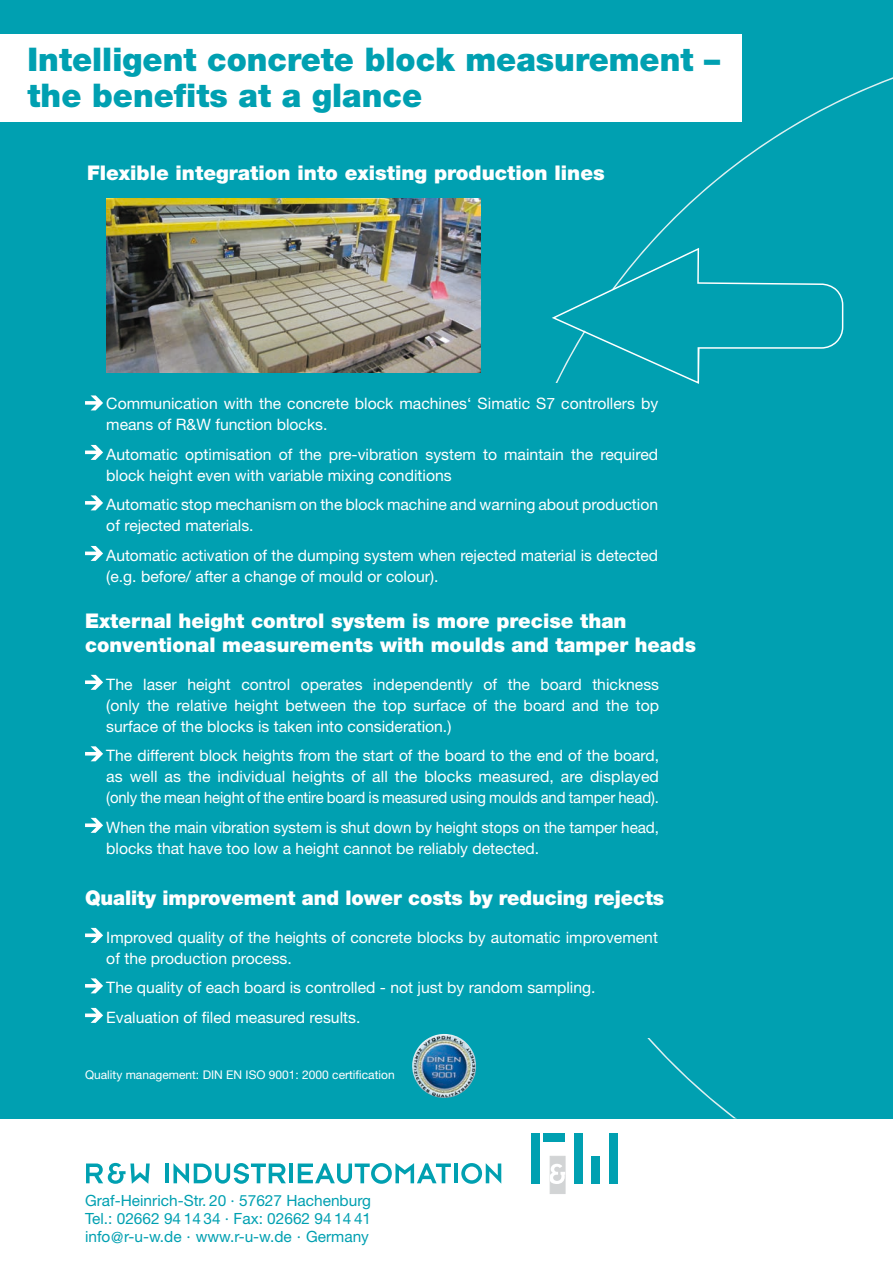
<style>
.page{position:relative;width:893px;height:1263px;background:#fff}
.page>*{position:absolute;margin:0;border:0;box-sizing:border-box;transform-origin:0 0}
.t1{font:900 32.7px/36px "Helvetica Neue LT Std";color:#00a0b1}
.t2{font:900 20.25px/24px "Helvetica Neue LT Std";color:#fff}
.t3{font:15.75px/21px "Helvetica Neue LT Std";color:#fff}
.t4{font:15.45px/18.1px "Helvetica Neue LT Std";color:#00a0b1;text-align:justify}
.t5{font:12px "Helvetica Neue LT Std";color:#fff}
</style>
<div class="page">
<div style="left:0;top:0;width:893px;height:1118px;background:#00a0b1"></div>
<svg style="left:552px;top:248px;width:291px;height:136px"></svg>
<div style="left:0;top:383px;width:678px;height:654px;background:#00a0b1"></div>
<div style="left:0;top:34px;width:741px;height:88px;background:#fff"></div>
<hr style="left:165px;top:1163px;width:4px;height:20px;background:#00a0b1">
<svg style="left:173px;top:1163px;width:113px;height:21px"></svg>
<hr style="left:289px;top:1163px;width:4px;height:20px;background:#00a0b1">
<svg style="left:298px;top:1163px;width:153px;height:21px"></svg>
<hr style="left:454px;top:1163px;width:4px;height:20px;background:#00a0b1">
<svg style="left:461px;top:1163px;width:40px;height:21px"></svg>
<svg style="left:86px;top:1163px;width:64px;height:21px"></svg>
<div style="left:531px;top:1133px;width:8px;height:51px;background:#00a0b1"></div>
<div style="left:574px;top:1133px;width:9px;height:51px;background:#00a0b1"></div>
<div style="left:609px;top:1133px;width:9px;height:51px;background:#00a0b1"></div>
<div style="left:592px;top:1156px;width:8px;height:28px;background:#00a0b1"></div>
<div style="left:544px;top:1133px;width:21px;height:9px;background:#00a0b1"></div>
<div style="left:550px;top:1156px;width:15px;height:38px;background:#d2d4d5"></div>
<svg style="left:550px;top:1164px;width:15px;height:20px"></svg>
<img style="left:412px;top:1034px;width:64px;height:64px">
<img style="left:107px;top:198px;width:373px;height:174px">
<svg style="left:85px;top:395px;width:18px;height:15px"></svg>
<svg style="left:85px;top:445px;width:18px;height:15px"></svg>
<svg style="left:85px;top:495px;width:18px;height:15px"></svg>
<svg style="left:85px;top:546px;width:18px;height:15px"></svg>
<svg style="left:85px;top:675px;width:18px;height:15px"></svg>
<svg style="left:85px;top:746px;width:18px;height:15px"></svg>
<svg style="left:85px;top:818px;width:18px;height:15px"></svg>
<svg style="left:85px;top:928px;width:18px;height:15px"></svg>
<svg style="left:85px;top:978px;width:18px;height:15px"></svg>
<svg style="left:85px;top:1008px;width:18px;height:15px"></svg>
<h1 class="t1" style="left:28px;top:41px;width:694px">Intelligent concrete block measurement – the benefits at a glance</h1>
<p class="t2" style="left:87px;top:161px;width:519px">Flexible integration into existing production lines</p>
<p class="t3" style="left:106px;top:393px;width:553px">Communication with the concrete block machines‘ Simatic S7 controllers by means of R&amp;W function blocks.</p>
<p class="t3" style="left:106px;top:444px;width:553px">Automatic optimisation of the pre-vibration system to maintain the required block height even with variable mixing conditions</p>
<p class="t3" style="left:106px;top:494px;width:553px">Automatic stop mechanism on the block machine and warning about production of rejected materials.</p>
<p class="t3" style="left:106px;top:545px;width:553px">Automatic activation of the dumping system when rejected material is detected (e.g. before/ after a change of mould or colour).</p>
<p class="t2" style="left:85px;top:609px;width:612px">External height control system is more precise than conventional measurements with moulds and tamper heads</p>
<p class="t3" style="left:106px;top:673px;width:554px;text-align:justify">The laser height control operates independently of the board thickness (only the relative height between the top surface of the board and the top surface of the blocks is taken into consideration.)</p>
<p class="t3" style="left:106px;top:745px;width:554px;text-align:justify">The different block heights from the start of the board to the end of the board, as well as the individual heights of all the blocks measured, are displayed (only the mean height of the entire board is measured using moulds and tamper head).</p>
<p class="t3" style="left:106px;top:816px;width:554px">When the main vibration system is shut down by height stops on the tamper head, blocks that have too low a height cannot be reliably detected.</p>
<p class="t2" style="left:85px;top:886px;width:581px">Quality improvement and lower costs by reducing rejects</p>
<p class="t3" style="left:106px;top:926px;width:553px">Improved quality of the heights of concrete blocks by automatic improvement of the production process.</p>
<p class="t3" style="left:106px;top:973px;width:491px;line-height:29.5px">The quality of each board is controlled - not just by random sampling.<br>Evaluation of filed measured results.</p>
<p class="t5" style="left:85px;top:1067px;width:311px">Quality management: DIN EN ISO 9001: 2000 certification</p>
<p class="t4" style="left:85px;top:1191px;width:288px">Graf-Heinrich-Str. 20 · 57627 Hachenburg Tel.: 02662 94 14 34 · Fax: 02662 94 14 41 info@r-u-w.de · www.r-u-w.de · Germany</p>
</div>
